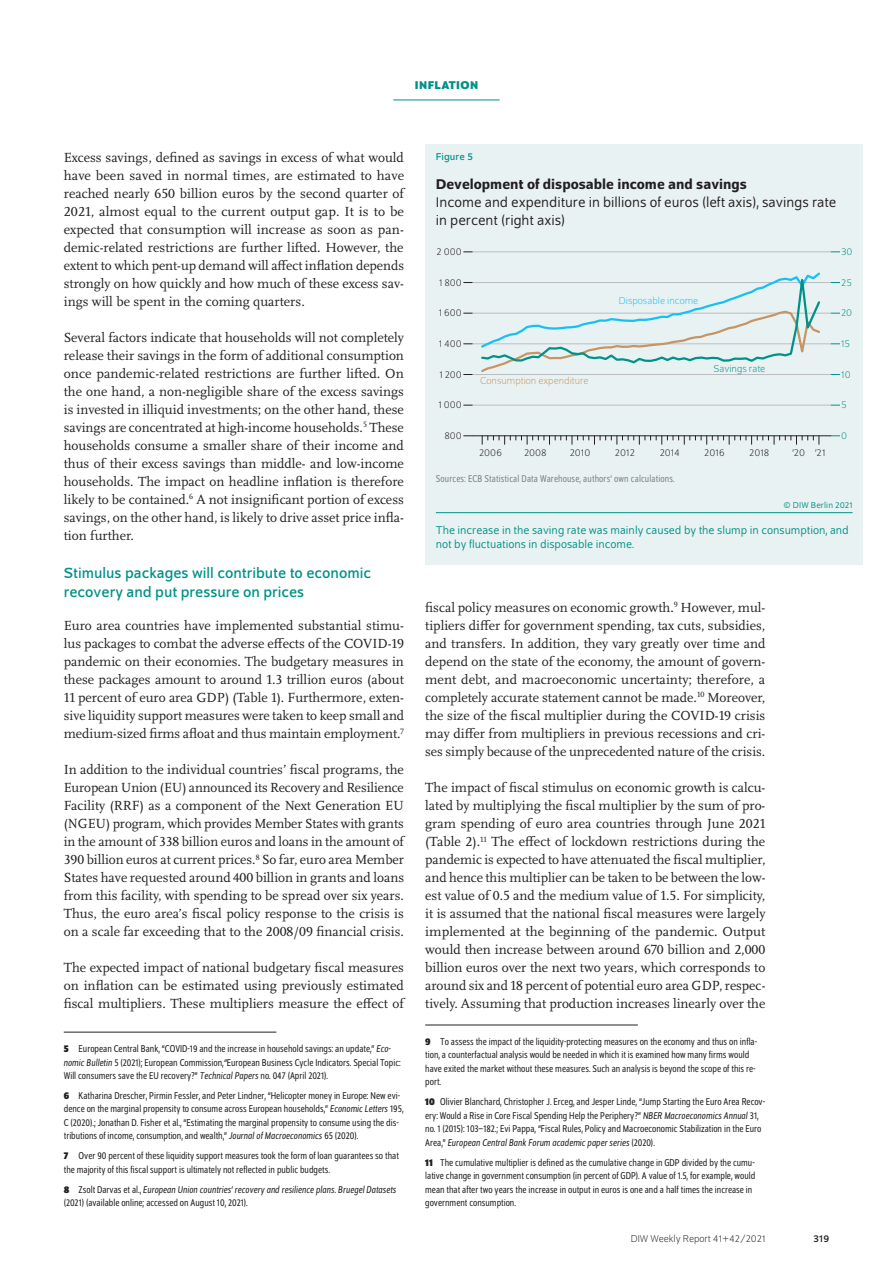
<style>
.page{position:relative;width:893px;height:1263px;background:#fff}
.page>*{position:absolute;margin:0;border:0;box-sizing:border-box;transform-origin:0 0}
.t1{font:15.75px/19.5px "Schumpeter";color:#009188}
.t2{font:15px/18px "Schumpeter Blond";color:#231f20}
.t3{font:500 15px "Schumpeter";color:#231f20}
.t4{font:13.8px/18px "Scala Pro";color:#231f20;text-align:justify}
.t5{font:12px/13.5px "Schumpeter Blond";color:#009188}
.t6{font:700 12px "Schumpeter";color:#009188}
.t7{font:semi-condensed 10.5px/13.5px "Schumpeter Blond";color:#231f20}
.t8{font:300 10.5px "Schumpeter";color:#231f20}
.t9{font:semi-condensed 10.5px "Schumpeter Blond";letter-spacing:.01em;color:#808285}
.t10{font:300 10.5px "Schumpeter";color:#009188}
.t11{font:300 10.5px "Schumpeter";color:#c59565}
.t12{font:300 10.5px "Schumpeter";color:#15c0f2}
.t13{font:10.5px "Schumpeter";letter-spacing:.01em;color:#009188}
.t14{font:10.5px "Schumpeter";color:#231f20}
.t15{font:9px "Schumpeter Blond";letter-spacing:.01em;color:#009188}
.s1{font-family:"Schumpeter";font-weight:700}
.s2{font-style:italic}
</style>
<div class="page">
<hr style="left:393px;top:100px;width:107px;height:1px;background:#009188">
<hr style="left:64px;top:1032px;width:212px;height:1px;background:#231f20">
<hr style="left:425px;top:1024px;width:213px;height:1px;background:#231f20">
<div style="left:425px;top:144px;width:438px;height:421px;background:#e9f2f2"></div>
<hr style="left:472px;top:252px;width:359px;height:1px;background:#bcbdc0">
<hr style="left:472px;top:282px;width:359px;height:1px;background:#bcbdc0">
<hr style="left:472px;top:313px;width:359px;height:1px;background:#bcbdc0">
<hr style="left:472px;top:344px;width:359px;height:1px;background:#bcbdc0">
<hr style="left:472px;top:374px;width:359px;height:1px;background:#bcbdc0">
<hr style="left:472px;top:405px;width:359px;height:1px;background:#bcbdc0">
<hr style="left:472px;top:435px;width:359px;height:1px;background:#231f20">
<svg style="left:482px;top:436px;width:338px;height:8px"></svg>
<svg style="left:479px;top:272px;width:343px;height:100px"></svg>
<hr style="left:436px;top:512px;width:417px;height:1px;background:#009188">
<p class="t6" style="left:415px;top:79px;width:13px">INFLATION</p>
<p class="t4" style="left:64px;top:148px;width:342px">Excess savings, defined as savings in excess of what would have been saved in normal times, are estimated to have reached nearly 650 billion euros by the second quarter of 2021, almost equal to the current output gap. It is to be expected that consumption will increase as soon as pan&shy;demic-related restrictions are further lifted. However, the extent to which pent-up demand will affect inflation depends strongly on how quickly and how much of these excess sav&shy;ings will be spent in the coming quarters.</p>
<p class="t4" style="left:64px;top:328px;width:342px">Several factors indicate that households will not completely release their savings in the form of additional consumption once pandemic-related restrictions are further lifted. On the one hand, a non-negligible share of the excess savings is invested in illiquid investments; on the other hand, these savings are concentrated at high-income households.<sup>5</sup> These households consume a smaller share of their income and thus of their excess savings than middle- and low-income households. The impact on headline inflation is therefore likely to be contained.<sup>6</sup> A not insignificant portion of excess savings, on the other hand, is likely to drive asset price infla&shy;tion further.</p>
<p class="t1" style="left:64px;top:563px;width:309px">Stimulus packages will contribute to economic recovery and put pressure on prices</p>
<p class="t4" style="left:64px;top:616px;width:342px">Euro area countries have implemented substantial stimu&shy;lus packages to combat the adverse effects of the COVID-19 pandemic on their economies. The budgetary measures in these packages amount to around 1.3 trillion euros (about 11 percent of euro area GDP) (Table 1). Furthermore, exten&shy;sive liquidity support measures were taken to keep small and medium-sized firms afloat and thus maintain employment.<sup>7</sup></p>
<p class="t4" style="left:64px;top:760px;width:342px">In addition to the individual countries’ fiscal programs, the European Union (EU) announced its Recovery and Resilience Facility (RRF) as a component of the Next Generation EU (NGEU) program, which provides Member States with grants in the amount of 338 billion euros and loans in the amount of 390 billion euros at current prices.<sup>8</sup> So far, euro area Member States have requested around 400 billion in grants and loans from this facility, with spending to be spread over six years.<br>Thus, the euro area’s fiscal policy response to the crisis is on a scale far exceeding that to the 2008/09 financial crisis.</p>
<p class="t4" style="left:64px;top:958px;width:342px">The expected impact of national budgetary fiscal measures on inflation can be estimated using previously estimated fiscal multipliers. These multipliers measure the effect of</p>
<p class="t7" style="left:64px;top:1042px;width:338px"><span class="s1">5</span> European Central Bank, “COVID-19 and the increase in household savings: an update,” <span class="s2">Eco&shy;nomic Bulletin</span> 5 (2021); European Commission,<span class="s2">“</span>European Business Cycle Indicators. Special Topic:<br>Will consumers save the EU recovery?” <span class="s2">Technical Papers</span> no. 047 (April 2021).</p>
<p class="t7" style="left:64px;top:1089px;width:341px"><span class="s1">6</span> Katharina Drescher, Pirmin Fessler, and Peter Lindner, “Helicopter money in Europe: New evi&shy;dence on the marginal propensity to consume across European households,” <span class="s2">Economic Letters</span> 195, C (2020).; Jonathan D. Fisher et al., “Estimating the marginal propensity to consume using the dis&shy;tributions of income, consumption, and wealth,” <span class="s2">Journal of Macroeconomics</span> 65 (2020).</p>
<p class="t7" style="left:64px;top:1149px;width:337px"><span class="s1">7</span> Over 90 percent of these liquidity support measures took the form of loan guarantees so that the majority of this fiscal support is ultimately not reflected in public budgets.</p>
<p class="t7" style="left:64px;top:1183px;width:334px"><span class="s1">8</span> Zsolt Darvas et al., <span class="s2">European Union countries’ recovery and resilience plans. Bruegel Datasets </span>(2021) (available online; accessed on August 10, 2021).</p>
<p class="t13" style="left:436px;top:151px;width:39px">Figure 5</p>
<p class="t3" style="left:436px;top:176px;width:312px">Development of disposable income and savings</p>
<p class="t2" style="left:436px;top:193px;width:402px">Income and expenditure in billions of euros (left axis), savings rate in percent (right axis)</p>
<p class="t8" style="left:436px;top:247px;width:27px">2 000</p>
<p class="t8" style="left:439px;top:277px;width:24px">1 800</p>
<p class="t8" style="left:439px;top:308px;width:25px">1 600</p>
<p class="t8" style="left:439px;top:339px;width:25px">1 400</p>
<p class="t8" style="left:439px;top:369px;width:24px">1 200</p>
<p class="t8" style="left:438px;top:400px;width:25px">1 000</p>
<p class="t8" style="left:444px;top:431px;width:19px">800</p>
<p class="t11" style="left:480px;top:376px;width:110px">Consumption expenditure</p>
<p class="t12" style="left:619px;top:296px;width:81px">Disposable income</p>
<p class="t10" style="left:713px;top:363px;width:53px">Savings rate</p>
<p class="t8" style="left:479px;top:447px;width:24px">2006</p>
<p class="t8" style="left:524px;top:447px;width:24px">2008</p>
<p class="t8" style="left:570px;top:447px;width:22px">2010</p>
<p class="t8" style="left:615px;top:447px;width:21px">2012</p>
<p class="t8" style="left:660px;top:447px;width:22px">2014</p>
<p class="t8" style="left:704px;top:447px;width:22px">2016</p>
<p class="t8" style="left:749px;top:447px;width:22px">2018</p>
<p class="t8" style="left:792px;top:447px;width:34px">’20 ’21</p>
<p class="t9" style="left:436px;top:473px;width:240px">Sources: ECB Statistical Data Warehouse, authors’ own calculations.</p>
<p class="t10" style="left:841px;top:247px;width:13px">30</p>
<p class="t10" style="left:841px;top:277px;width:12px">25</p>
<p class="t10" style="left:841px;top:308px;width:13px">20</p>
<p class="t10" style="left:841px;top:339px;width:11px">15</p>
<p class="t10" style="left:841px;top:369px;width:11px">10</p>
<p class="t10" style="left:841px;top:400px;width:7px">5</p>
<p class="t10" style="left:841px;top:431px;width:7px">0</p>
<p class="t15" style="left:784px;top:501px;width:70px">© DIW Berlin 2021</p>
<p class="t5" style="left:436px;top:524px;width:414px">The increase in the saving rate was mainly caused by the slump in consumption, and not by fluctuations in disposable income.</p>
<p class="t4" style="left:425px;top:598px;width:342px">fiscal policy measures on economic growth.<sup>9</sup> However, mul&shy;tipliers differ for government spending, tax cuts, subsidies, and transfers. In addition, they vary greatly over time and depend on the state of the economy, the amount of govern&shy;ment debt, and macroeconomic uncertainty; therefore, a completely accurate statement cannot be made.<sup>10</sup> Moreover, the size of the fiscal multiplier during the COVID-19 crisis may differ from multipliers in previous recessions and cri&shy;ses simply because of the unprecedented nature of the crisis.</p>
<p class="t4" style="left:425px;top:778px;width:342px">The impact of fiscal stimulus on economic growth is calcu&shy;lated by multiplying the fiscal multiplier by the sum of pro&shy;gram spending of euro area countries through June 2021 (Table 2).<sup>11</sup> The effect of lockdown restrictions during the pandemic is expected to have attenuated the fiscal multiplier, and hence this multiplier can be taken to be between the low&shy;est value of 0.5 and the medium value of 1.5. For simplicity, it is assumed that the national fiscal measures were largely implemented at the beginning of the pandemic. Output would then increase between around 670 billion and 2,000 billion euros over the next two years, which corresponds to around six and 18 percent of potential euro area GDP, respec&shy;tively. Assuming that production increases linearly over the</p>
<p class="t7" style="left:425px;top:1035px;width:333px"><span class="s1">9</span> To assess the impact of the liquidity-protecting measures on the economy and thus on infla&shy;tion, a counterfactual analysis would be needed in which it is examined how many firms would have exited the market without these measures. Such an analysis is beyond the scope of this re&shy;port.</p>
<p class="t7" style="left:425px;top:1095px;width:341px"><span class="s1">10</span> Olivier Blanchard, Christopher J. Erceg, and Jesper Linde, “Jump Starting the Euro Area Recov&shy;ery: Would a Rise in Core Fiscal Spending Help the Periphery?” <span class="s2">NBER Macroeconomics Annual</span> 31, no. 1 (2015): 103–182.; Evi Pappa, “Fiscal Rules, Policy and Macroeconomic Stabilization in the Euro Area,” <span class="s2">European Central Bank Forum academic paper series</span> (2020).</p>
<p class="t7" style="left:425px;top:1156px;width:332px"><span class="s1">11</span> The cumulative multiplier is defined as the cumulative change in GDP divided by the cumu&shy;lative change in government consumption (in percent of GDP). A value of 1.5, for example, would mean that after two years the increase in output in euros is one and a half times the increase in government consumption.</p>
<p class="t8" style="left:631px;top:1234px;width:136px">DIW Weekly Report 41+42/2021</p>
<p class="t14" style="left:813px;top:1233px;width:17px">319</p>
</div>
